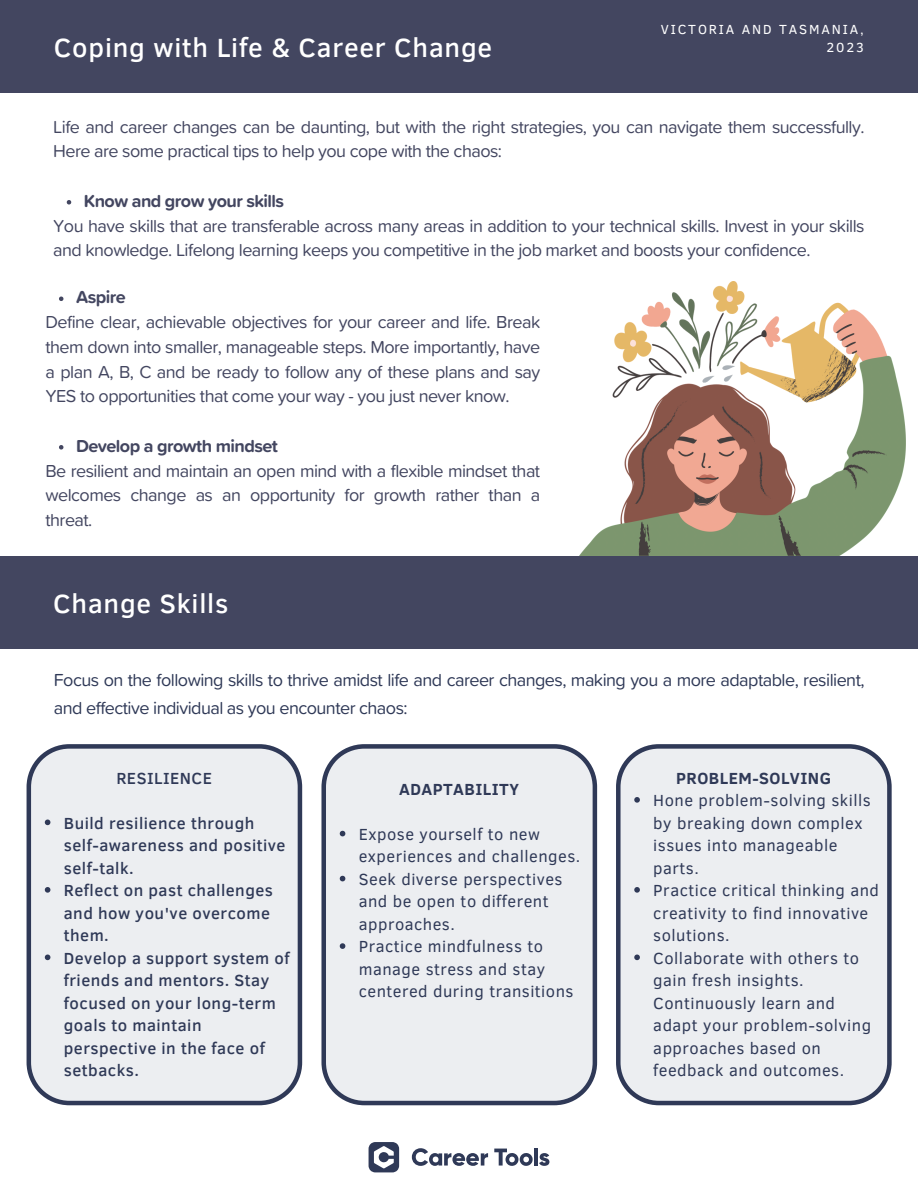
<style>
.page{position:relative;width:918px;height:1188px;background:#fff}
.page>*{position:absolute;margin:0;border:0;box-sizing:border-box;transform-origin:0 0}
.t1{font:500 27px "Clear Sans";letter-spacing:.03em;color:#fff}
.t2{font:18px/24.8px "Proxima Soft";letter-spacing:-.03em;color:#434660}
.t3{font:18px/28.2px "Proxima Soft";letter-spacing:-.03em;color:#2f3957}
.t4{font:700 18px "Proxima Soft";letter-spacing:-.03em;color:#434660}
.t5{font:16.5px/22.5px "Clear Sans";letter-spacing:.03em;color:#2f3957}
.t6{font:500 16.5px/22.5px "Clear Sans";letter-spacing:.03em;color:#2f3957}
.t7{font:700 16.5px "Clear Sans";letter-spacing:.03em;color:#2f3957}
.t8{font:13.5px/18px "Clear Sans";letter-spacing:.14em;color:#fff;text-align:right}
</style>
<div class="page">
<div style="left:0;top:0;width:918px;height:92px;background:#434660"></div>
<svg style="left:412px;top:1148px;width:76px;height:18px"></svg>
<svg style="left:494px;top:1149px;width:39px;height:17px"></svg>
<hr style="left:534px;top:1148px;width:4px;height:18px;background:#2f3957">
<svg style="left:539px;top:1153px;width:10px;height:13px"></svg>
<svg style="left:369px;top:1142px;width:30px;height:30px"></svg>
<div style="left:0;top:556px;width:918px;height:93px;background:#434660"></div>
<svg style="left:27px;top:744px;width:275px;height:361px"></svg>
<svg style="left:45px;top:820px;width:5px;height:5px"></svg>
<svg style="left:45px;top:887px;width:5px;height:6px"></svg>
<svg style="left:45px;top:955px;width:5px;height:5px"></svg>
<svg style="left:322px;top:744px;width:275px;height:361px"></svg>
<svg style="left:340px;top:831px;width:5px;height:5px"></svg>
<svg style="left:340px;top:876px;width:5px;height:5px"></svg>
<svg style="left:340px;top:943px;width:5px;height:6px"></svg>
<div style="left:616px;top:744px;width:276px;height:361px;background:#eceef1"></div>
<svg style="left:634px;top:797px;width:6px;height:6px"></svg>
<svg style="left:634px;top:887px;width:6px;height:6px"></svg>
<svg style="left:634px;top:955px;width:6px;height:5px"></svg>
<img style="left:579px;top:281px;width:326px;height:275px">
<svg style="left:67px;top:200px;width:4px;height:5px"></svg>
<svg style="left:59px;top:297px;width:4px;height:4px"></svg>
<svg style="left:59px;top:445px;width:4px;height:5px"></svg>
<p class="t1" style="left:54px;top:28px;width:440px">Coping with Life &amp; Career Change</p>
<p class="t8" style="left:661px;top:19px;width:205px">VICTORIA AND TASMANIA,<br>2023</p>
<p class="t2" style="left:53px;top:115px;width:813px">Life and career changes can be daunting, but with the right strategies, you can navigate them successfully.<br>Here are some practical tips to help you cope with the chaos:</p>
<p class="t4" style="left:84px;top:193px;width:202px">Know and grow your skills</p>
<p class="t2" style="left:53px;top:214px;width:813px">You have skills that are transferable across many areas in addition to your technical skills. Invest in your skills and knowledge. Lifelong learning keeps you competitive in the job market and boosts your confidence.</p>
<p class="t4" style="left:76px;top:289px;width:51px">Aspire</p>
<p class="t2" style="left:45px;top:310px;width:496px;text-align:justify">Define clear, achievable objectives for your career and life. Break them down into smaller, manageable steps. More importantly, have a plan A, B, C and be ready to follow any of these plans and say YES to opportunities that come your way - you just never know.</p>
<p class="t4" style="left:76px;top:438px;width:203px">Develop a growth mindset</p>
<p class="t2" style="left:45px;top:459px;width:496px;text-align:justify">Be resilient and maintain an open mind with a flexible mindset that welcomes change as an opportunity for growth rather than a threat.</p>
<p class="t1" style="left:53px;top:584px;width:177px">Change Skills</p>
<p class="t3" style="left:54px;top:667px;width:812px">Focus on the following skills to thrive amidst life and career changes, making you a more adaptable, resilient, and effective individual as you encounter chaos:</p>
<p class="t6" style="left:116px;top:766px;width:97px">RESILIENCE</p>
<p class="t6" style="left:64px;top:811px;width:223px">Build resilience through self-awareness and positive self-talk.</p>
<p class="t6" style="left:64px;top:878px;width:211px">Reflect on past challenges and how you've overcome them.</p>
<p class="t6" style="left:64px;top:946px;width:227px">Develop a support system of friends and mentors. Stay focused on your long-term goals to maintain perspective in the face of setbacks.</p>
<p class="t7" style="left:399px;top:777px;width:121px">ADAPTABILITY</p>
<p class="t5" style="left:359px;top:822px;width:223px">Expose yourself to new experiences and challenges.</p>
<p class="t5" style="left:359px;top:867px;width:205px">Seek diverse perspectives and be open to different approaches.</p>
<p class="t5" style="left:359px;top:934px;width:216px">Practice mindfulness to manage stress and stay centered during transitions</p>
<p class="t7" style="left:676px;top:766px;width:156px">PROBLEM-SOLVING</p>
<p class="t5" style="left:653px;top:788px;width:219px">Hone problem-solving skills by breaking down complex issues into manageable parts.</p>
<p class="t5" style="left:653px;top:878px;width:227px">Practice critical thinking and creativity to find innovative solutions.</p>
<p class="t5" style="left:653px;top:946px;width:219px">Collaborate with others to gain fresh insights.<br>Continuously learn and adapt your problem-solving approaches based on feedback and outcomes.</p>
</div>
